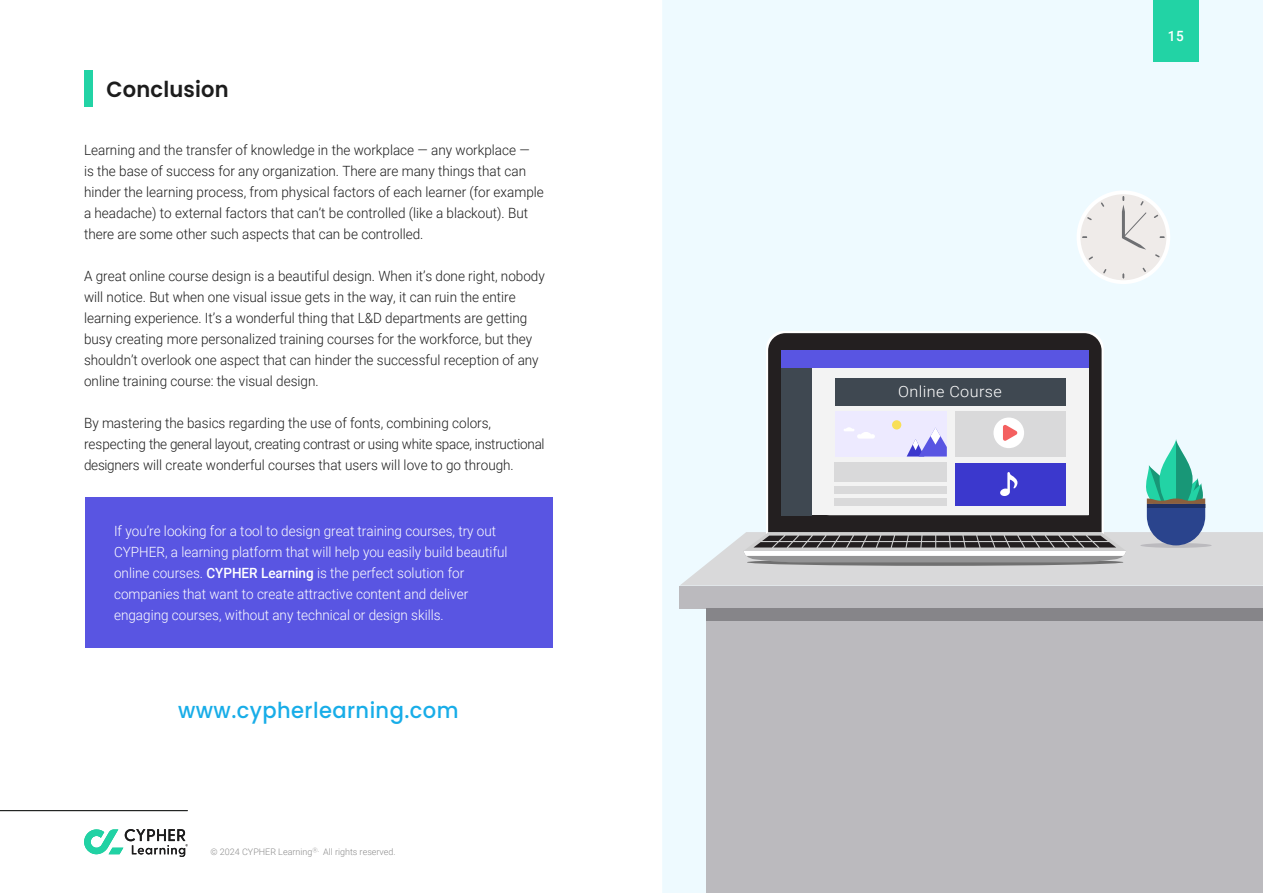
<style>
.page{position:relative;width:1263px;height:893px;background:#fff}
.page>*{position:absolute;margin:0;border:0;box-sizing:border-box;transform-origin:0 0}
.t1{font:500 21.9px "Poppins";letter-spacing:.02em;color:#18ade8;scale:.96 1}
.t2{font:600 21.9px "Poppins";letter-spacing:.01em;color:#1c1c1c;scale:.96 1}
.t3{font:300 15.6px "Roboto";letter-spacing:.025em;color:#fff;scale:1.04 1}
.t4{font:300 14.1px/21px "Roboto";color:#1c1c1c;scale:.96 1}
.t5{font:300 14.1px/21px "Roboto";color:#fff;scale:.96 1}
.t6{font:500 14.1px "Roboto";color:#fff;scale:.96 1}
.t7{font:300 9px "Roboto";color:#8c8c8c}
.s1{font-weight:500}
</style>
<div class="page">
<div style="left:662px;top:0;width:601px;height:893px;background:#eefaff"></div>
<div style="left:680px;top:586px;width:583px;height:22px;background:#bbbabe"></div>
<div style="left:706px;top:608px;width:557px;height:285px;background:#bbbabe"></div>
<div style="left:706px;top:608px;width:557px;height:13px;background:#868589"></div>
<div style="left:1076px;top:190px;width:94px;height:94px;background:#fff;border-radius:50%"></div>
<div style="left:1080px;top:194px;width:86px;height:86px;background:#efebe9;border-radius:50%"></div>
<svg style="left:1103px;top:269px;width:4px;height:5px"></svg>
<svg style="left:1088px;top:256px;width:5px;height:4px"></svg>
<svg style="left:1099px;top:201px;width:5px;height:6px"></svg>
<svg style="left:1122px;top:197px;width:42px;height:62px"></svg>
<div style="left:85px;top:498px;width:468px;height:150px;background:#5955e2"></div>
<svg style="left:768px;top:333px;width:333px;height:91px;background:#292627"></svg>
<div style="left:782px;top:352px;width:306px;height:163px;background:#f3f3f3"></div>
<div style="left:835px;top:378px;width:230px;height:27px;background:#3f4851"></div>
<div style="left:955px;top:411px;width:110px;height:45px;background:#d9d9da"></div>
<div style="left:993px;top:418px;width:31px;height:30px;background:#fff;border-radius:50%"></div>
<div style="left:835px;top:411px;width:112px;height:45px;background:#edeaff"></div>
<div style="left:892px;top:420px;width:9px;height:10px;background:#f8df57;border-radius:50%"></div>
<svg style="left:680px;top:424px;width:583px;height:162px"></svg>
<div style="left:781px;top:368px;width:30px;height:147px;background:#3f4851"></div>
<div style="left:781px;top:350px;width:307px;height:18px;background:#5955e2"></div>
<hr style="left:0;top:810px;width:188px;height:1px;background:#212322">
<svg style="left:84px;top:829px;width:104px;height:28px"></svg>
<div style="left:85px;top:71px;width:8px;height:36px;background:#22d3a5"></div>
<div style="left:1153px;top:0;width:45px;height:62px;background:#22d3a5"></div>
<h1 class="t2" style="left:107px;top:76px;width:129px">Conclusion</h1>
<p class="t4" style="left:84px;top:139px;width:480px">Learning and the transfer of knowledge in the workplace — any workplace —<br>is the base of success for any organization. There are many things that can hinder the learning process, from physical factors of each learner (for example a headache) to external factors that can’t be controlled (like a blackout). But there are some other such aspects that can be controlled.</p>
<p class="t4" style="left:84px;top:264px;width:481px">A great online course design is a beautiful design. When it’s done right, nobody will notice. But when one visual issue gets in the way, it can ruin the entire learning experience. It’s a wonderful thing that L&amp;D departments are getting busy creating more personalized training courses for the workforce, but they shouldn’t overlook one aspect that can hinder the successful reception of any online training course: the visual design.</p>
<p class="t4" style="left:84px;top:411px;width:481px">By mastering the basics regarding the use of fonts, combining colors, respecting the general layout, creating contrast or using white space, instructional designers will create wonderful courses that users will love to go through.</p>
<p class="t5" style="left:114px;top:519px;width:411px">If you’re looking for a tool to design great training courses, try out CYPHER, a learning platform that will help you easily build beautiful online courses. <span class="s1">CYPHER Learning</span> is the perfect solution for companies that want to create attractive content and deliver engaging courses, without any technical or design skills.</p>
<h1 class="t1" style="left:178px;top:697px;width:293px">www.cypherlearning.com</h1>
<p class="t7" style="left:211px;top:845px;width:187px">© 2024 CYPHER Learning<sup>Ⓡ.</sup> All rights reserved.</p>
<p class="t3" style="left:898px;top:381px;width:101px">Online Course</p>
<p class="t6" style="left:1168px;top:26px;width:18px">15</p>
</div>
